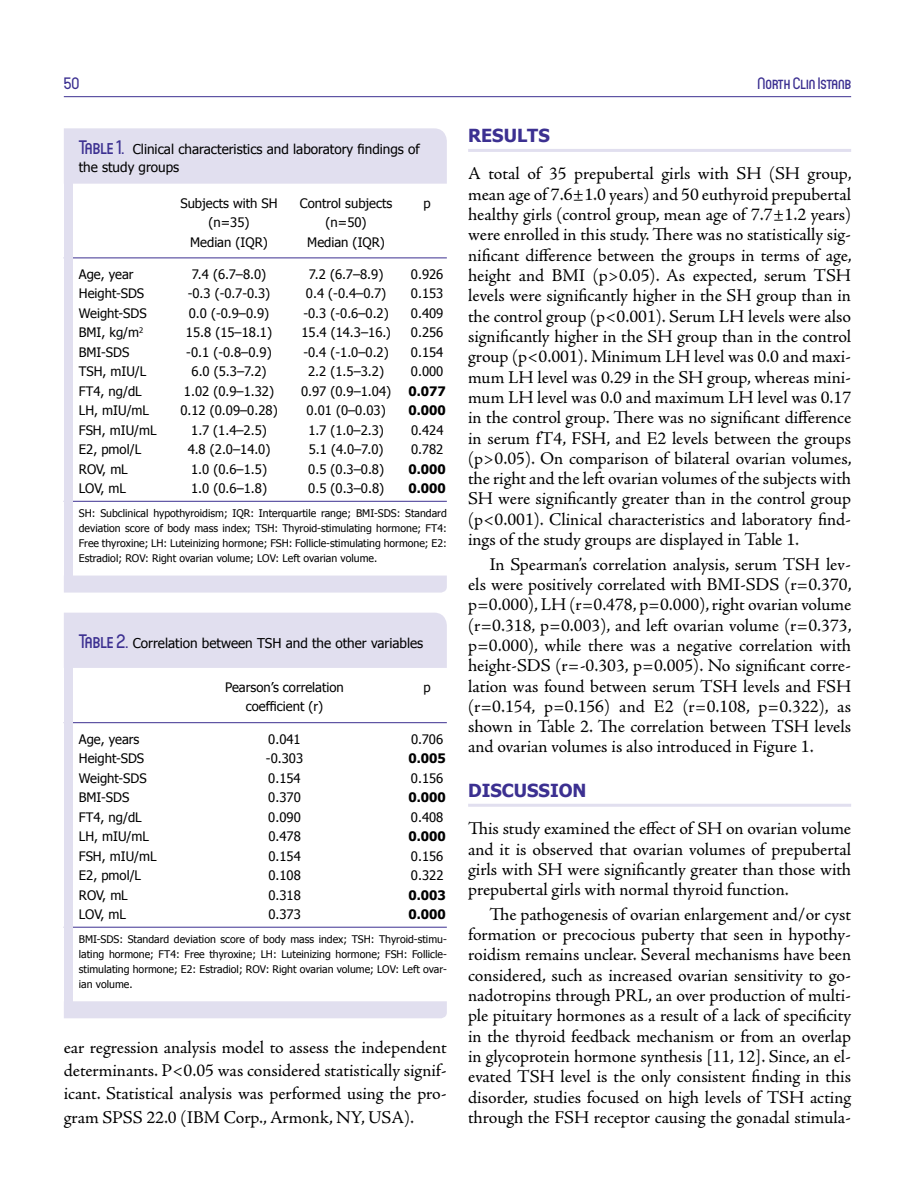
<style>
.page{position:relative;width:915px;height:1191px;background:#fff}
.page>*{position:absolute;margin:0;border:0;box-sizing:border-box;transform-origin:0 0}
.t1{font:18px/20.2px "Adobe Jenson Pro";letter-spacing:-.005em;color:#000;text-align:justify}
.t2{font:700 18px "Tahoma";color:#3c3091}
.t3{font:500 16.5px "Circula";color:#3c3091}
.t4{font:13.5px/18px "Tahoma";color:#000}
.t5{font:13.05px "Tahoma";color:#000}
.t6{font:700 13.05px "Tahoma";color:#000}
.t7{font:10.5px/15px "Tahoma";color:#000;text-align:justify}
.s1{font-family:"Circula";font-weight:500;font-size:19.5px;color:#3c3091}
</style>
<div class="page">
<hr style="left:64px;top:96px;width:786px;height:1px;background:#3c3091">
<hr style="left:468px;top:149px;width:382px;height:3px;background:#e1dfef">
<hr style="left:468px;top:803px;width:382px;height:3px;background:#e1dfef">
<div style="left:64px;top:575px;width:382px;height:17px;background:#e1dfef"></div>
<div style="left:64px;top:128px;width:382px;height:56px;background:#e1dfef"></div>
<hr style="left:64px;top:501px;width:382px;height:1px;background:#3c3091">
<hr style="left:64px;top:257px;width:382px;height:1px;background:#3c3091">
<div style="left:64px;top:177px;width:8px;height:407px;background:#e1dfef"></div>
<div style="left:64px;top:1001px;width:382px;height:17px;background:#e1dfef"></div>
<div style="left:64px;top:612px;width:382px;height:56px;background:#e1dfef"></div>
<hr style="left:64px;top:926px;width:382px;height:1px;background:#3c3091">
<hr style="left:64px;top:722px;width:382px;height:1px;background:#3c3091">
<div style="left:64px;top:662px;width:8px;height:347px;background:#e1dfef"></div>
<p class="t3" style="left:64px;top:73px;width:17px">50</p>
<p class="t3" style="left:757px;top:73px;width:95px">North Clin Istanb</p>
<p class="t4" style="left:79px;top:140px;width:342px"><span class="s1">Table 1.</span> Clinical characteristics and laboratory findings of the study groups</p>
<p class="t5" style="left:180px;top:195px;width:99px">Subjects with SH</p>
<p class="t5" style="left:300px;top:195px;width:94px">Control subjects</p>
<p class="t5" style="left:423px;top:195px;width:9px">p</p>
<p class="t5" style="left:208px;top:214px;width:43px">(n=35)</p>
<p class="t5" style="left:325px;top:214px;width:43px">(n=50)</p>
<p class="t5" style="left:190px;top:234px;width:79px">Median (IQR)</p>
<p class="t5" style="left:307px;top:234px;width:79px">Median (IQR)</p>
<p class="t5" style="left:79px;top:266px;width:56px">Age, year</p>
<p class="t5" style="left:192px;top:266px;width:76px">7.4 (6.7–8.0)</p>
<p class="t5" style="left:309px;top:266px;width:76px">7.2 (6.7–8.9)</p>
<p class="t5" style="left:411px;top:266px;width:34px">0.926</p>
<p class="t5" style="left:79px;top:285px;width:67px">Height-SDS</p>
<p class="t5" style="left:187px;top:285px;width:84px">-0.3 (-0.7-0.3)</p>
<p class="t5" style="left:306px;top:285px;width:82px">0.4 (-0.4–0.7)</p>
<p class="t5" style="left:411px;top:285px;width:34px">0.153</p>
<p class="t5" style="left:79px;top:305px;width:69px">Weight-SDS</p>
<p class="t5" style="left:189px;top:305px;width:82px">0.0 (-0.9–0.9)</p>
<p class="t5" style="left:303px;top:305px;width:87px">-0.3 (-0.6–0.2)</p>
<p class="t5" style="left:411px;top:305px;width:34px">0.409</p>
<p class="t5" style="left:79px;top:324px;width:66px">BMI, kg/m<sup>2</sup></p>
<p class="t5" style="left:186px;top:324px;width:88px">15.8 (15–18.1)</p>
<p class="t5" style="left:301px;top:324px;width:91px">15.4 (14.3–16.)</p>
<p class="t5" style="left:411px;top:324px;width:34px">0.256</p>
<p class="t5" style="left:79px;top:344px;width:52px">BMI-SDS</p>
<p class="t5" style="left:186px;top:344px;width:87px">-0.1 (-0.8–0.9)</p>
<p class="t5" style="left:303px;top:344px;width:87px">-0.4 (-1.0–0.2)</p>
<p class="t5" style="left:411px;top:344px;width:34px">0.154</p>
<p class="t5" style="left:79px;top:363px;width:69px">TSH, mIU/L</p>
<p class="t5" style="left:191px;top:363px;width:76px">6.0 (5.3–7.2)</p>
<p class="t5" style="left:308px;top:363px;width:77px">2.2 (1.5–3.2)</p>
<p class="t5" style="left:411px;top:363px;width:34px">0.000</p>
<p class="t5" style="left:79px;top:383px;width:64px">FT4, ng/dL</p>
<p class="t5" style="left:184px;top:383px;width:92px">1.02 (0.9–1.32)</p>
<p class="t5" style="left:301px;top:383px;width:92px">0.97 (0.9–1.04)</p>
<p class="t6" style="left:408px;top:382px;width:39px">0.077</p>
<p class="t5" style="left:79px;top:402px;width:72px">LH, mIU/mL</p>
<p class="t5" style="left:180px;top:402px;width:99px">0.12 (0.09–0.28)</p>
<p class="t5" style="left:306px;top:402px;width:80px">0.01 (0–0.03)</p>
<p class="t6" style="left:408px;top:401px;width:39px">0.000</p>
<p class="t5" style="left:79px;top:422px;width:79px">FSH, mIU/mL</p>
<p class="t5" style="left:191px;top:422px;width:77px">1.7 (1.4–2.5)</p>
<p class="t5" style="left:308px;top:422px;width:77px">1.7 (1.0–2.3)</p>
<p class="t5" style="left:411px;top:422px;width:34px">0.424</p>
<p class="t5" style="left:79px;top:441px;width:64px">E2, pmol/L</p>
<p class="t5" style="left:188px;top:441px;width:84px">4.8 (2.0–14.0)</p>
<p class="t5" style="left:309px;top:441px;width:76px">5.1 (4.0–7.0)</p>
<p class="t5" style="left:411px;top:441px;width:34px">0.782</p>
<p class="t5" style="left:79px;top:461px;width:50px">ROV, mL</p>
<p class="t5" style="left:191px;top:461px;width:77px">1.0 (0.6–1.5)</p>
<p class="t5" style="left:308px;top:461px;width:77px">0.5 (0.3–0.8)</p>
<p class="t6" style="left:408px;top:460px;width:39px">0.000</p>
<p class="t5" style="left:79px;top:480px;width:49px">LOV, mL</p>
<p class="t5" style="left:191px;top:480px;width:77px">1.0 (0.6–1.8)</p>
<p class="t5" style="left:308px;top:480px;width:77px">0.5 (0.3–0.8)</p>
<p class="t6" style="left:408px;top:479px;width:39px">0.000</p>
<p class="t7" style="left:79px;top:505px;width:369px">SH: Subclinical hypothyroidism; IQR: Interquartile range; BMI-SDS: Standard deviation score of body mass index; TSH: Thyroid-stimulating hormone; FT4:<br>Free thyroxine; LH: Luteinizing hormone; FSH: Follicle-stimulating hormone; E2:<br>Estradiol; ROV: Right ovarian volume; LOV: Left ovarian volume.</p>
<p class="t4" style="left:79px;top:633px;width:346px"><span class="s1">Table 2.</span> Correlation between TSH and the other variables</p>
<p class="t5" style="left:225px;top:679px;width:120px">Pearson’s correlation</p>
<p class="t5" style="left:423px;top:679px;width:9px">p</p>
<p class="t5" style="left:246px;top:698px;width:79px">coefficient (r)</p>
<p class="t5" style="left:79px;top:730px;width:62px">Age, years</p>
<p class="t5" style="left:268px;top:730px;width:34px">0.041</p>
<p class="t5" style="left:411px;top:730px;width:34px">0.706</p>
<p class="t5" style="left:79px;top:750px;width:67px">Height-SDS</p>
<p class="t5" style="left:266px;top:750px;width:39px">-0.303</p>
<p class="t6" style="left:408px;top:749px;width:39px">0.005</p>
<p class="t5" style="left:79px;top:769px;width:69px">Weight-SDS</p>
<p class="t5" style="left:268px;top:769px;width:34px">0.154</p>
<p class="t5" style="left:411px;top:769px;width:34px">0.156</p>
<p class="t5" style="left:79px;top:789px;width:52px">BMI-SDS</p>
<p class="t5" style="left:268px;top:789px;width:34px">0.370</p>
<p class="t6" style="left:408px;top:788px;width:39px">0.000</p>
<p class="t5" style="left:79px;top:808px;width:64px">FT4, ng/dL</p>
<p class="t5" style="left:268px;top:808px;width:34px">0.090</p>
<p class="t5" style="left:411px;top:808px;width:34px">0.408</p>
<p class="t5" style="left:79px;top:828px;width:72px">LH, mIU/mL</p>
<p class="t5" style="left:268px;top:828px;width:34px">0.478</p>
<p class="t6" style="left:408px;top:827px;width:39px">0.000</p>
<p class="t5" style="left:79px;top:847px;width:79px">FSH, mIU/mL</p>
<p class="t5" style="left:268px;top:847px;width:34px">0.154</p>
<p class="t5" style="left:411px;top:847px;width:34px">0.156</p>
<p class="t5" style="left:79px;top:867px;width:64px">E2, pmol/L</p>
<p class="t5" style="left:268px;top:867px;width:34px">0.108</p>
<p class="t5" style="left:411px;top:867px;width:34px">0.322</p>
<p class="t5" style="left:79px;top:886px;width:50px">ROV, mL</p>
<p class="t5" style="left:268px;top:886px;width:34px">0.318</p>
<p class="t6" style="left:408px;top:886px;width:39px">0.003</p>
<p class="t5" style="left:79px;top:906px;width:49px">LOV, mL</p>
<p class="t5" style="left:268px;top:906px;width:34px">0.373</p>
<p class="t6" style="left:408px;top:905px;width:39px">0.000</p>
<p class="t7" style="left:79px;top:931px;width:369px">BMI-SDS: Standard deviation score of body mass index; TSH: Thyroid-stimu&shy;lating hormone; FT4: Free thyroxine; LH: Luteinizing hormone; FSH: Follicle&shy;stimulating hormone; E2: Estradiol; ROV: Right ovarian volume; LOV: Left ovar&shy;ian volume.</p>
<p class="t1" style="left:64px;top:1035px;width:384px;line-height:23.4px">ear regression analysis model to assess the independent determinants. P&lt;0.05 was considered statistically signif&shy;icant. Statistical analysis was performed using the pro&shy;gram SPSS 22.0 (IBM Corp., Armonk, NY, USA).</p>
<p class="t2" style="left:468px;top:123px;width:83px">RESULTS</p>
<p class="t1" style="left:468px;top:164px;width:385px">A total of 35 prepubertal girls with SH (SH group, mean age of 7.6±1.0 years) and 50 euthyroid prepubertal healthy girls (control group, mean age of 7.7±1.2 years) were enrolled in this study. There was no statistically sig&shy;nificant difference between the groups in terms of age, height and BMI (p&gt;0.05). As expected, serum TSH levels were significantly higher in the SH group than in the control group (p&lt;0.001). Serum LH levels were also significantly higher in the SH group than in the control group (p&lt;0.001). Minimum LH level was 0.0 and maxi&shy;mum LH level was 0.29 in the SH group, whereas mini&shy;mum LH level was 0.0 and maximum LH level was 0.17 in the control group. There was no significant difference in serum fT4, FSH, and E2 levels between the groups (p&gt;0.05). On comparison of bilateral ovarian volumes, the right and the left ovarian volumes of the subjects with SH were significantly greater than in the control group (p&lt;0.001). Clinical characteristics and laboratory find&shy;ings of the study groups are displayed in Table 1.</p>
<p class="t1" style="left:468px;top:554px;width:385px;text-indent:21px">In Spearman’s correlation analysis, serum TSH lev&shy;els were positively correlated with BMI-SDS (r=0.370, p=0.000), LH (r=0.478, p=0.000), right ovarian volume (r=0.318, p=0.003), and left ovarian volume (r=0.373, p=0.000), while there was a negative correlation with height-SDS (r=-0.303, p=0.005). No significant corre&shy;lation was found between serum TSH levels and FSH (r=0.154, p=0.156) and E2 (r=0.108, p=0.322), as shown in Table 2. The correlation between TSH levels and ovarian volumes is also introduced in Figure 1.</p>
<p class="t2" style="left:468px;top:777px;width:120px">DISCUSSION</p>
<p class="t1" style="left:468px;top:819px;width:384px">This study examined the effect of SH on ovarian volume and it is observed that ovarian volumes of prepubertal girls with SH were significantly greater than those with prepubertal girls with normal thyroid function.</p>
<p class="t1" style="left:468px;top:904px;width:384px;text-indent:21px">The pathogenesis of ovarian enlargement and/or cyst formation or precocious puberty that seen in hypothy&shy;roidism remains unclear. Several mechanisms have been considered, such as increased ovarian sensitivity to go&shy;nadotropins through PRL, an over production of multi&shy;ple pituitary hormones as a result of a lack of specificity in the thyroid feedback mechanism or from an overlap in glycoprotein hormone synthesis [11, 12]. Since, an el&shy;evated TSH level is the only consistent finding in this disorder, studies focused on high levels of TSH acting through the FSH receptor causing the gonadal stimula-</p>
</div>
